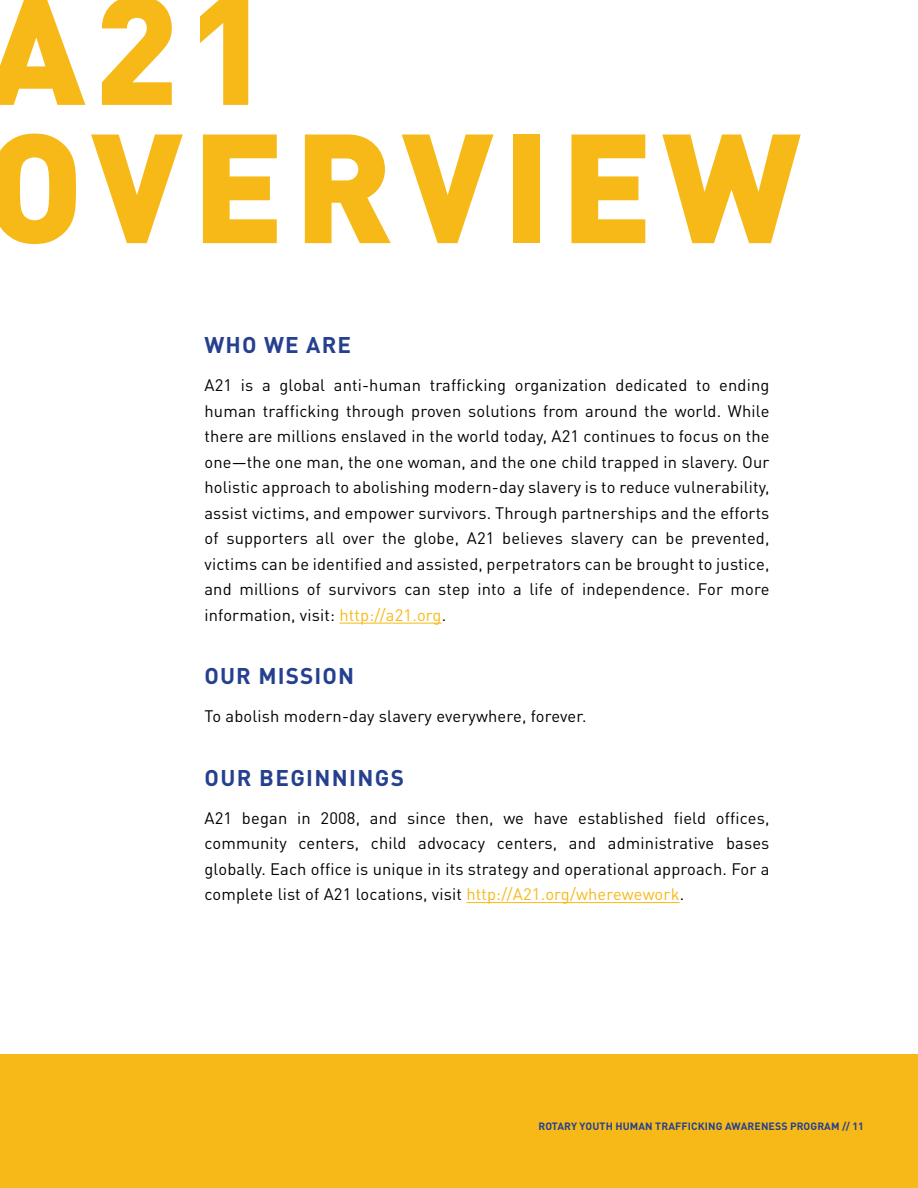
<style>
.page{position:relative;width:918px;height:1188px;background:#fff}
.page>*{position:absolute;margin:0;border:0;box-sizing:border-box;transform-origin:0 0}
.t1{font:900 152.55px/138.3px "DIN Pro";letter-spacing:.06em;color:#f7b917}
.t2{font:700 22.5px "DIN Pro";letter-spacing:.05em;color:#25408f}
.t3{font:16.5px/25.5px "DIN Pro";letter-spacing:.01em;color:#000;text-align:justify}
.t4{font:700 10.5px "DIN Pro";letter-spacing:.01em;color:#25408f}
.s1{color:#f7b917}
</style>
<div class="page">
<hr style="left:339px;top:623px;width:103px;height:1px;background:#f7b917">
<hr style="left:466px;top:902px;width:214px;height:1px;background:#f7b917">
<div style="left:0;top:1054px;width:918px;height:134px;background:#f7b917"></div>
<h1 class="t1" style="left:-14px;top:-39px;width:816px">A21<br>OVERVIEW</h1>
<h2 class="t2" style="left:204px;top:326px;width:148px">WHO WE ARE</h2>
<p class="t3" style="left:204px;top:371px;width:567px">A21 is a global anti-human trafficking organization dedicated to ending human trafficking through proven solutions from around the world. While there are millions enslaved in the world today, A21 continues to focus on the one—the one man, the one woman, and the one child trapped in slavery. Our holistic approach to abolishing modern-day slavery is to reduce vulnerability, assist victims, and empower survivors. Through partnerships and the efforts of supporters all over the globe, A21 believes slavery can be prevented, victims can be identified and assisted, perpetrators can be brought to justice, and millions of survivors can step into a life of independence. For more information, visit: <span class="s1">http://a21.org</span>.</p>
<h2 class="t2" style="left:204px;top:657px;width:151px">OUR MISSION</h2>
<p class="t3" style="left:204px;top:702px;width:384px">To abolish modern-day slavery everywhere, forever.</p>
<h2 class="t2" style="left:205px;top:759px;width:201px">OUR BEGINNINGS</h2>
<p class="t3" style="left:204px;top:803px;width:567px">A21 began in 2008, and since then, we have established field offices, community centers, child advocacy centers, and administrative bases globally. Each office is unique in its strategy and operational approach. For a complete list of A21 locations, visit <span class="s1">http://A21.org/wherewework</span>.</p>
<p class="t4" style="left:538px;top:1118px;width:327px">ROTARY YOUTH HUMAN TRAFFICKING AWARENESS PROGRAM // 11</p>
</div>
